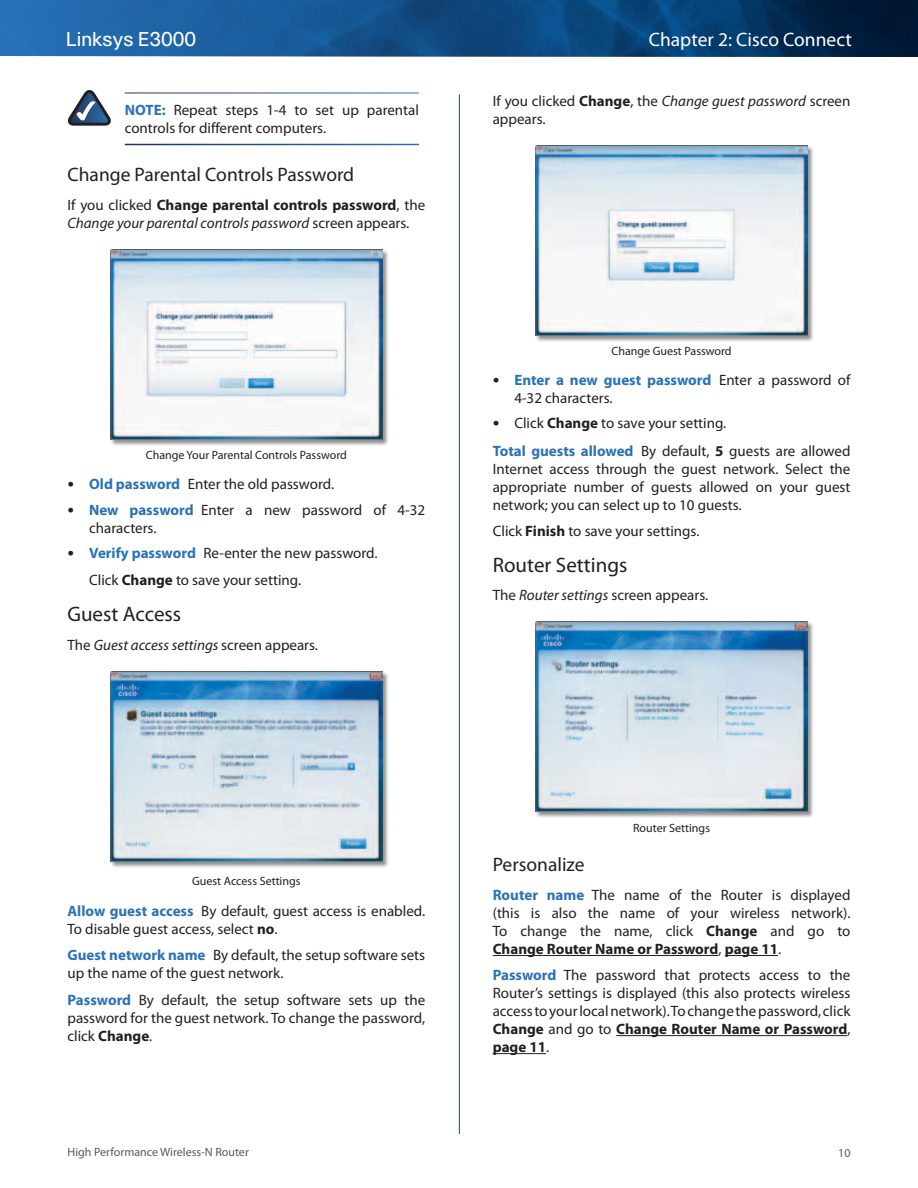
<style>
.page{position:relative;width:918px;height:1188px;background:#fff}
.page>*{position:absolute;margin:0;border:0;box-sizing:border-box;transform-origin:0 0}
.t1{font:21px "Myriad Pro";color:#231f20}
.t2{font:19.5px "Myriad Pro";color:#231f20}
.t3{font:19.5px "Myriad Pro";color:#fff}
.t4{font:19.5px "Cisco";color:#fff}
.t5{font:15px/18px "Myriad Pro";color:#231f20}
.t6{font:italic 15px/18px "Myriad Pro";color:#231f20}
.t7{font:12px "Myriad Pro";color:#231f20}
.t8{font:12px "Myriad Pro";color:#58595b}
.s1{font-weight:700;color:#2972b9}
.s2{font-style:normal}
.s3{font-weight:700;font-style:normal}
.s4{font-family:"Helvetica Neue";font-weight:500;font-stretch:condensed;font-size:13.5px}
.s5{font-weight:700}
.s6{font-style:italic}
</style>
<div class="page">
<img style="left:0;top:0;width:918px;height:57px">
<svg style="left:68px;top:90px;width:43px;height:36px"></svg>
<div style="left:110px;top:249px;width:279px;height:197px;background:#231f20;opacity:.5"></div>
<img style="left:110px;top:249px;width:272px;height:190px">
<div style="left:110px;top:671px;width:279px;height:197px;background:#231f20;opacity:.5"></div>
<img style="left:110px;top:671px;width:272px;height:190px">
<hr style="left:493px;top:955px;width:225px;height:1px;background:#231f20">
<hr style="left:725px;top:955px;width:53px;height:1px;background:#231f20">
<hr style="left:616px;top:1035px;width:231px;height:1px;background:#231f20">
<hr style="left:493px;top:1053px;width:53px;height:1px;background:#231f20">
<div style="left:535px;top:145px;width:280px;height:197px;background:#231f20;opacity:.5"></div>
<img style="left:536px;top:145px;width:272px;height:190px">
<div style="left:535px;top:622px;width:280px;height:197px;background:#231f20;opacity:.5"></div>
<img style="left:536px;top:622px;width:272px;height:190px">
<h2 class="t4" style="left:66px;top:28px;width:132px">Linksys E3000</h2>
<h2 class="t3" style="left:649px;top:27px;width:205px">Chapter 2: Cisco Connect</h2>
<p class="t5" style="left:125px;top:101px;width:296px"><span class="s1">NOTE:</span> Repeat steps 1-4 to set up parental controls for different computers.</p>
<h2 class="t2" style="left:68px;top:163px;width:288px">Change Parental Controls Password</h2>
<p class="t6" style="left:68px;top:196px;width:359px"><span class="s2">If you clicked</span> <span class="s3">Change parental controls password</span><span class="s2">, the<br></span>Change your parental controls password <span class="s2">screen appears.</span></p>
<p class="t7" style="left:146px;top:448px;width:203px">Change Your Parental Controls Password</p>
<p class="t5" style="left:68px;top:475px;width:267px"><span class="s4">•</span> <span class="s1">Old password</span> Enter the old password.</p>
<p class="t5" style="left:89px;top:500px;width:338px;text-indent:-22px"><span class="s4">•</span> <span class="s1">New password</span> Enter a new password of 4-32 characters.</p>
<p class="t5" style="left:89px;top:539px;width:289px;line-height:27.2px;text-indent:-22px"><span class="s4">•</span> <span class="s1">Verify password</span> Re-enter the new password.<br>Click <span class="s5">Change</span> to save your setting.</p>
<h1 class="t1" style="left:68px;top:601px;width:115px">Guest Access</h1>
<p class="t6" style="left:68px;top:636px;width:251px"><span class="s2">The</span> Guest access settings <span class="s2">screen appears.</span></p>
<p class="t5" style="left:493px;top:91px;width:359px">If you clicked <span class="s5">Change</span>, the <span class="s6">Change guest password</span> screen appears.</p>
<p class="t7" style="left:612px;top:344px;width:122px">Change Guest Password</p>
<p class="t5" style="left:514px;top:371px;width:338px;text-indent:-22px"><span class="s4">•</span> <span class="s1">Enter a new guest password</span> Enter a password of<br>4-32 characters.</p>
<p class="t5" style="left:493px;top:410px;width:359px;line-height:27.2px"><span class="s4">•</span> Click <span class="s5">Change</span> to save your setting.<br><span class="s1">Total guests allowed</span> By default, <span class="s5">5</span> guests are allowed</p>
<p class="t5" style="left:493px;top:459px;width:359px;text-align:justify">Internet access through the guest network. Select the appropriate number of guests allowed on your guest network; you can select up to 10 guests.</p>
<p class="t5" style="left:493px;top:521px;width:207px">Click <span class="s5">Finish</span> to save your settings.</p>
<h1 class="t1" style="left:493px;top:552px;width:136px">Router Settings</h1>
<p class="t5" style="left:493px;top:586px;width:216px">The <span class="s6">Router settings</span> screen appears.</p>
<p class="t7" style="left:192px;top:873px;width:110px">Guest Access Settings</p>
<p class="t5" style="left:68px;top:902px;width:358px"><span class="s1">Allow guest access</span> By default, guest access is enabled.<br>To disable guest access, select <span class="s5">no</span>.</p>
<p class="t5" style="left:68px;top:946px;width:359px"><span class="s1">Guest network name</span> By default, the setup software sets up the name of the guest network.</p>
<p class="t5" style="left:68px;top:990px;width:359px;text-align:justify"><span class="s1">Password</span> By default, the setup software sets up the password for the guest network. To change the password, click <span class="s5">Change</span>.</p>
<p class="t7" style="left:633px;top:820px;width:78px">Router Settings</p>
<h2 class="t2" style="left:493px;top:853px;width:93px">Personalize</h2>
<p class="t5" style="left:493px;top:886px;width:359px;text-align:justify"><span class="s1">Router name</span> The name of the Router is displayed (this is also the name of your wireless network).<br>To change the name, click <span class="s5">Change</span> and go to <span class="s5">Change Router Name or Password</span>, <span class="s5">page 11</span>.</p>
<p class="t5" style="left:493px;top:966px;width:359px;text-align:justify"><span class="s1">Password</span> The password that protects access to the Router’s settings is displayed (this also protects wireless access to your local network). To change the password, click <span class="s5">Change</span> and go to <span class="s5">Change Router Name or Password</span>, <span class="s5">page 11</span>.</p>
<p class="t8" style="left:68px;top:1145px;width:183px">High Performance Wireless-N Router</p>
<p class="t8" style="left:838px;top:1146px;width:14px">10</p>
</div>
